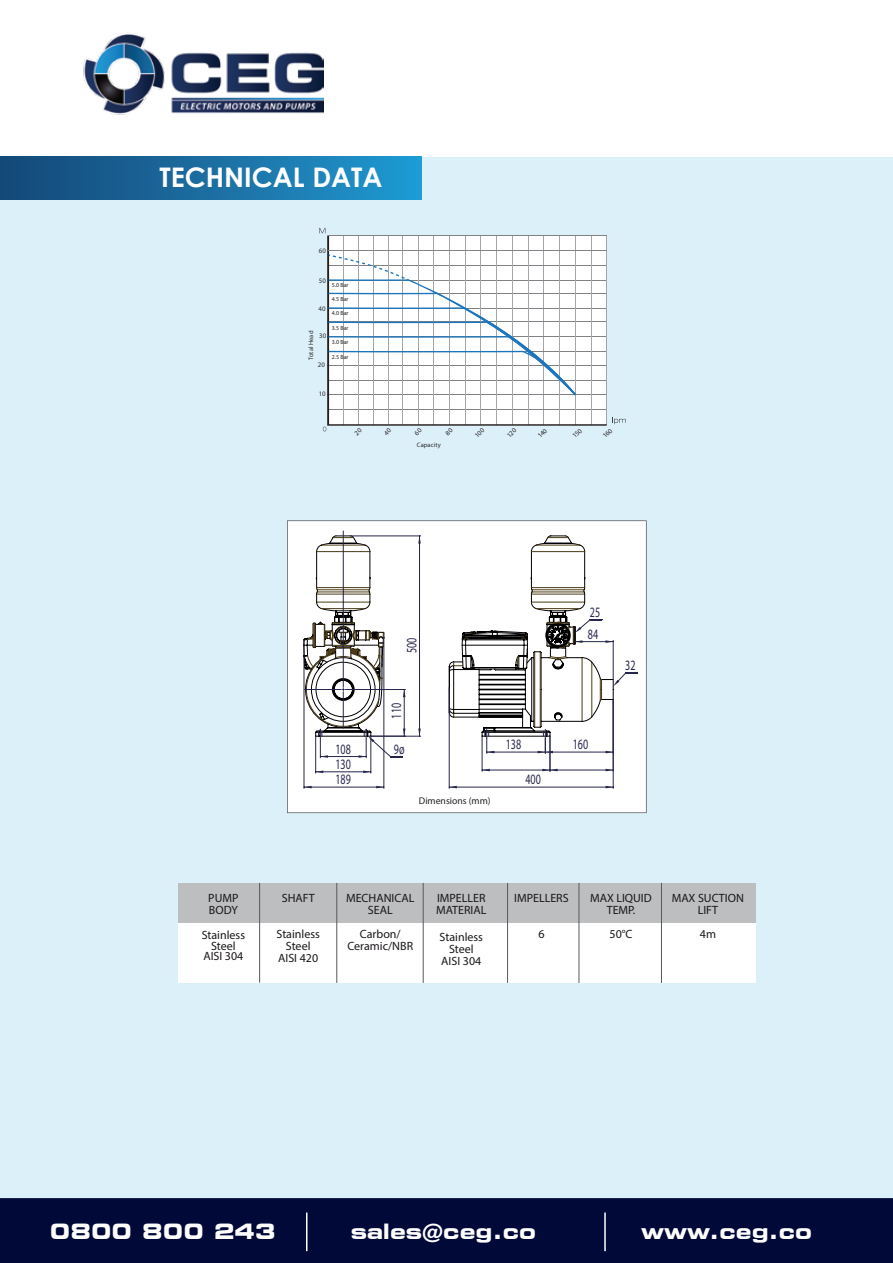
<style>
.page{position:relative;width:893px;height:1263px;background:#fff}
.page>*{position:absolute;margin:0;border:0;box-sizing:border-box;transform-origin:0 0}
.t1{font:700 27px "Century Gothic";color:#fff}
.t2{font:700 expanded 21px "Square 721 BT";color:#fff}
.t3{font:14.4px "Myriad Pro";color:#26264c;scale:.7 1}
.t4{font:12px/12px "Myriad Pro";color:#1b171b;text-align:center}
.t5{font:9.75px "Myriad Pro";color:#231f20}
.t6{font:6.9px "Myriad Pro";letter-spacing:.005em;color:#2a2728}
.t7{font:6.45px "Myriad Pro";letter-spacing:.015em;color:#2a2728}
.t8{font:6px "Myriad Pro";color:#231f20}
</style>
<div class="page">
<div style="left:0;top:157px;width:893px;height:1106px;background:#dcf0f9"></div>
<svg style="left:319px;top:228px;width:6px;height:5px"></svg>
<hr style="left:607px;top:236px;width:1px;height:189px;background:#a3a5a8">
<svg style="left:327px;top:236px;width:280px;height:190px;background:#f1f1f2"></svg>
<hr style="left:328px;top:236px;width:279px;height:1px;background:#808285">
<hr style="left:328px;top:250px;width:279px;height:1px;background:#808285">
<svg style="left:328px;top:254px;width:248px;height:141px;background:#dce0e4"></svg>
<img style="left:83px;top:33px;width:241px;height:82px">
<div style="left:0;top:157px;width:422px;height:42px;background:linear-gradient(to right,#154676,#2099d1)"></div>
<div style="left:0;top:1198px;width:893px;height:65px;background:#000938"></div>
<hr style="left:604px;top:1212px;width:2px;height:39px;background:#fff">
<hr style="left:306px;top:1212px;width:1px;height:39px;background:#fff">
<div style="left:178px;top:883px;width:578px;height:44px;background:#bcbec0"></div>
<div style="left:179px;top:924px;width:577px;height:59px;background:#fff"></div>
<hr style="left:259px;top:883px;width:1px;height:100px;background:#58595b">
<hr style="left:423px;top:883px;width:1px;height:100px;background:#58595b">
<hr style="left:507px;top:883px;width:1px;height:100px;background:#58595b">
<hr style="left:579px;top:883px;width:1px;height:100px;background:#58595b">
<hr style="left:661px;top:883px;width:1px;height:100px;background:#58595b">
<hr style="left:337px;top:883px;width:1px;height:100px;background:#58595b">
<svg style="left:287px;top:520px;width:360px;height:293px;background:#f7f7f7"></svg>
<hr style="left:449px;top:687px;width:1px;height:101px;background:#26264c">
<hr style="left:613px;top:699px;width:1px;height:89px;background:#26264c">
<hr style="left:449px;top:787px;width:164px;height:1px;background:#26264c">
<hr style="left:482px;top:736px;width:1px;height:35px;background:#26264c">
<hr style="left:482px;top:770px;width:68px;height:1px;background:#26264c">
<svg style="left:542px;top:769px;width:16px;height:2px"></svg>
<hr style="left:550px;top:736px;width:1px;height:35px;background:#26264c">
<hr style="left:550px;top:770px;width:63px;height:1px;background:#26264c">
<svg style="left:316px;top:770px;width:7px;height:3px"></svg>
<svg style="left:363px;top:770px;width:8px;height:3px"></svg>
<hr style="left:315px;top:736px;width:1px;height:37px;background:#26264c">
<hr style="left:371px;top:736px;width:1px;height:37px;background:#26264c">
<hr style="left:316px;top:771px;width:55px;height:1px;background:#26264c">
<hr style="left:304px;top:640px;width:1px;height:148px;background:#26264c">
<hr style="left:384px;top:638px;width:1px;height:150px;background:#26264c">
<hr style="left:304px;top:787px;width:80px;height:1px;background:#26264c">
<svg style="left:304px;top:535px;width:334px;height:223px;background:#e1e1e1"></svg>
<hr style="left:343px;top:531px;width:1px;height:156px;background:#26264c">
<hr style="left:304px;top:689px;width:37px;height:1px;background:#26264c">
<hr style="left:343px;top:692px;width:1px;height:36px;background:#26264c">
<hr style="left:345px;top:689px;width:37px;height:1px;background:#26264c">
<svg style="left:603px;top:417px;width:23px;height:9px"></svg>
<h1 class="t1" style="left:159px;top:157px;width:225px">TECHNICAL DATA</h1>
<p class="t6" style="left:319px;top:246px;width:9px">60</p>
<p class="t6" style="left:319px;top:276px;width:9px">50</p>
<p class="t8" style="left:332px;top:282px;width:18px">5.0 Bar</p>
<p class="t8" style="left:332px;top:295px;width:18px">4.5 Bar</p>
<p class="t6" style="left:318px;top:304px;width:9px">40</p>
<p class="t6" style="left:319px;top:332px;width:9px">30</p>
<p class="t8" style="left:332px;top:310px;width:18px">4.0 Bar</p>
<p class="t8" style="left:332px;top:324px;width:18px">3.5 Bar</p>
<p class="t7" style="left:307px;top:360px;width:31px;rotate:-90deg">Total Head</p>
<p class="t8" style="left:332px;top:338px;width:18px">3.0 Bar</p>
<p class="t8" style="left:332px;top:354px;width:18px">2.5 Bar</p>
<p class="t6" style="left:318px;top:361px;width:9px">20</p>
<p class="t6" style="left:319px;top:390px;width:8px">10</p>
<p class="t7" style="left:417px;top:440px;width:25px">Capacity</p>
<p class="t3" style="left:403px;top:653px;width:24px;rotate:-90deg">500</p>
<p class="t3" style="left:590px;top:603px;width:16px">25</p>
<p class="t3" style="left:588px;top:625px;width:16px">84</p>
<p class="t3" style="left:388px;top:718px;width:24px;rotate:-90deg">110</p>
<p class="t3" style="left:335px;top:740px;width:24px">108</p>
<p class="t3" style="left:394px;top:740px;width:17px">9ø</p>
<p class="t3" style="left:335px;top:770px;width:24px">189</p>
<p class="t3" style="left:335px;top:755px;width:24px">130</p>
<p class="t5" style="left:419px;top:795px;width:73px">Dimensions (mm)</p>
<p class="t3" style="left:506px;top:735px;width:24px">138</p>
<p class="t3" style="left:573px;top:735px;width:24px">160</p>
<p class="t3" style="left:525px;top:770px;width:24px">400</p>
<p class="t3" style="left:625px;top:656px;width:16px">32</p>
<p class="t4" style="left:208px;top:892px;width:32px;text-align:left">PUMP<br>BODY</p>
<p class="t4" style="left:202px;top:930px;width:45px;line-height:10.5px">Stainless<br>Steel<br>AISI 304</p>
<p class="t4" style="left:282px;top:892px;width:34px">SHAFT</p>
<p class="t4" style="left:276px;top:928px;width:45px">Stainless<br>Steel<br>AISI 420</p>
<p class="t4" style="left:346px;top:892px;width:70px">MECHANICAL<br>SEAL</p>
<p class="t4" style="left:347px;top:928px;width:67px">Carbon/<br>Ceramic/NBR</p>
<p class="t4" style="left:436px;top:892px;width:52px;text-align:left">IMPELLER<br>MATERIAL</p>
<p class="t4" style="left:440px;top:930px;width:45px">Stainless<br>Steel<br>AISI 304</p>
<p class="t4" style="left:514px;top:892px;width:56px">IMPELLERS</p>
<p class="t4" style="left:538px;top:928px;width:8px">6</p>
<p class="t4" style="left:590px;top:892px;width:63px">MAX LIQUID<br>TEMP.</p>
<p class="t4" style="left:609px;top:928px;width:25px">50°C</p>
<p class="t4" style="left:672px;top:892px;width:74px">MAX SUCTION<br>LIFT</p>
<p class="t4" style="left:700px;top:928px;width:18px">4m</p>
<h2 class="t2" style="left:50px;top:1219px;width:227px">0800 800 243</h2>
<h2 class="t2" style="left:351px;top:1219px;width:187px">sales@ceg.co</h2>
<h2 class="t2" style="left:641px;top:1219px;width:172px">www.ceg.co</h2>
</div>
